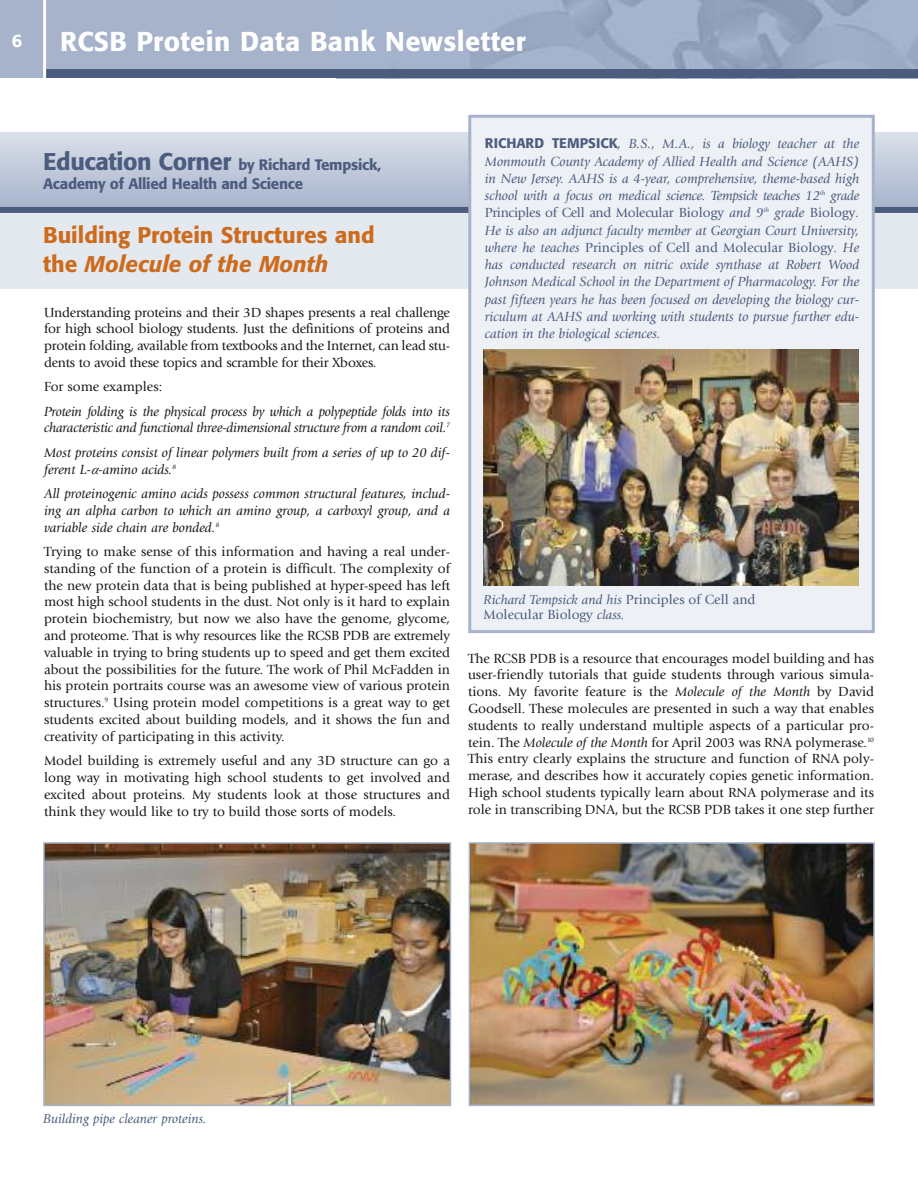
<style>
.page{position:relative;width:918px;height:1188px;background:#fff}
.page>*{position:absolute;margin:0;border:0;box-sizing:border-box;transform-origin:0 0}
.t1{font:500 27px "Formata";letter-spacing:.015em;color:#fff}
.t2{font:500 22.5px/28.5px "Formata";color:#cd6b1d}
.t3{font:500 18px "Formata";color:#fff}
.t4{font:500 15px/19.5px "Formata";letter-spacing:-.02em;color:#4c5c7e}
.t5{font:13.8px/16.8px "Giovanni Std";color:#191919;text-align:justify}
.t6{font:italic 13.8px/17.2px "Giovanni Std";color:#4c5c7e;text-align:justify}
.t7{font:italic 13.8px/16.8px "Giovanni Std";letter-spacing:-.015em;color:#191919}
.t8{font:13.8px "Giovanni Std";color:#4c5c7e}
.t9{font:italic 13.5px "Giovanni Std";color:#4c5c7e}
.s1{font-size:24px}
.s2{font-style:italic}
.s3{font-family:"Times New Roman"}
.s4{font-family:"Formata";font-weight:500;font-style:normal}
.s5{font-style:normal}
.s6{font-style:normal;font-size:13.8px}
.s7{font-style:italic;font-size:13.5px}
</style>
<div class="page">
<div style="left:0;top:0;width:918px;height:78px;background:#a6b3cb"></div>
<img style="left:470px;top:0;width:448px;height:69px">
<div style="left:45px;top:69px;width:873px;height:9px;background:#4c5c7e"></div>
<hr style="left:43px;top:0;width:3px;height:79px;background:#fff">
<div style="left:0;top:139px;width:918px;height:149px;background:#e4e8ef"></div>
<div style="left:0;top:133px;width:918px;height:74px;background:linear-gradient(to bottom,#dadfe9,#a8b5cd)"></div>
<div style="left:0;top:207px;width:918px;height:6px;background:#4c5c7e"></div>
<div style="left:471px;top:118px;width:401px;height:512px;background:#edf0f5"></div>
<div style="left:468px;top:115px;width:407px;height:518px;border:3px solid #a6b3cb"></div>
<img style="left:483px;top:350px;width:375px;height:236px">
<img style="left:472px;top:845px;width:400px;height:258px">
<div style="left:469px;top:842px;width:406px;height:264px;border:2px solid #a6b3cb"></div>
<img style="left:46px;top:845px;width:402px;height:258px">
<div style="left:43px;top:842px;width:408px;height:264px;border:2px solid #a6b3cb"></div>
<h3 class="t3" style="left:12px;top:33px;width:12px">6</h3>
<h1 class="t1" style="left:60px;top:30px;width:467px">RCSB Protein Data Bank Newsletter</h1>
<p class="t4" style="left:43px;top:156px;width:339px"><span class="s1">Education Corner</span> by Richard Tempsick,<br>Academy of Allied Health and Science</p>
<h2 class="t2" style="left:43px;top:223px;width:333px">Building Protein Structures and the <span class="s2">Molecule of the Month</span></h2>
<p class="t5" style="left:44px;top:305px;width:408px">Understanding proteins and their 3D shapes presents a real challenge for high school biology students. Just the definitions of proteins and protein folding, available from textbooks and the Internet, can lead stu&shy;dents to avoid these topics and scramble for their Xboxes.</p>
<p class="t5" style="left:44px;top:379px;width:120px">For some examples:</p>
<p class="t7" style="left:44px;top:404px;width:408px">Protein folding is the physical process by which a polypeptide folds into its characteristic and functional three-dimensional structure from a random coil.<sup>7</sup></p>
<p class="t7" style="left:44px;top:445px;width:408px">Most proteins consist of linear polymers built from a series of up to 20 dif&shy;ferent L-<span class="s3">α</span>-amino acids.<sup>8</sup></p>
<p class="t7" style="left:44px;top:486px;width:408px;text-align:justify">All proteinogenic amino acids possess common structural features, includ&shy;ing an alpha carbon to which an amino group, a carboxyl group, and a variable side chain are bonded.<sup>8</sup></p>
<p class="t5" style="left:44px;top:544px;width:408px">Trying to make sense of this information and having a real under&shy;standing of the function of a protein is difficult. The complexity of the new protein data that is being published at hyper-speed has left most high school students in the dust. Not only is it hard to explain protein biochemistry, but now we also have the genome, glycome, and proteome. That is why resources like the RCSB PDB are extremely valuable in trying to bring students up to speed and get them excited about the possibilities for the future. The work of Phil McFadden in his protein portraits course was an awesome view of various protein structures.<sup>9</sup> Using protein model competitions is a great way to get students excited about building models, and it shows the fun and creativity of participating in this activity.</p>
<p class="t5" style="left:44px;top:753px;width:408px">Model building is extremely useful and any 3D structure can go a long way in motivating high school students to get involved and excited about proteins. My students look at those structures and think they would like to try to build those sorts of models.</p>
<p class="t6" style="left:485px;top:136px;width:376px"><span class="s4">RICHARD TEMPSICK</span>, B.S., M.A., is a biology teacher at the Monmouth County Academy of Allied Health and Science (AAHS) in New Jersey. AAHS is a 4-year, comprehensive, theme-based high school with a focus on medical science. Tempsick teaches 12<sup>th</sup> grade <span class="s5">Principles of Cell and Molecular Biology</span> and 9<sup>th</sup> grade <span class="s5">Biology</span>.<br>He is also an adjunct faculty member at Georgian Court University, where he teaches <span class="s5">Principles of Cell and Molecular Biology</span>. He has conducted research on nitric oxide synthase at Robert Wood Johnson Medical School in the Department of Pharmacology. For the past fifteen years he has been focused on developing the biology cur&shy;riculum at AAHS and working with students to pursue further edu&shy;cation in the biological sciences.</p>
<p class="t9" style="left:483px;top:594px;width:274px">Richard Tempsick and his <span class="s6">Principles of Cell and</span></p>
<p class="t8" style="left:483px;top:609px;width:143px">Molecular Biology <span class="s7">class.</span></p>
<p class="t5" style="left:468px;top:651px;width:408px">The RCSB PDB is a resource that encourages model building and has user-friendly tutorials that guide students through various simula&shy;tions. My favorite feature is the <span class="s2">Molecule of the Month</span> by David Goodsell. These molecules are presented in such a way that enables students to really understand multiple aspects of a particular pro&shy;tein. The <span class="s2">Molecule of the Month</span> for April 2003 was RNA polymerase.<sup>10<br></sup>This entry clearly explains the structure and function of RNA poly&shy;merase, and describes how it accurately copies genetic information.<br>High school students typically learn about RNA polymerase and its role in transcribing DNA, but the RCSB PDB takes it one step further</p>
<p class="t9" style="left:43px;top:1114px;width:165px">Building pipe cleaner proteins.</p>
</div>
